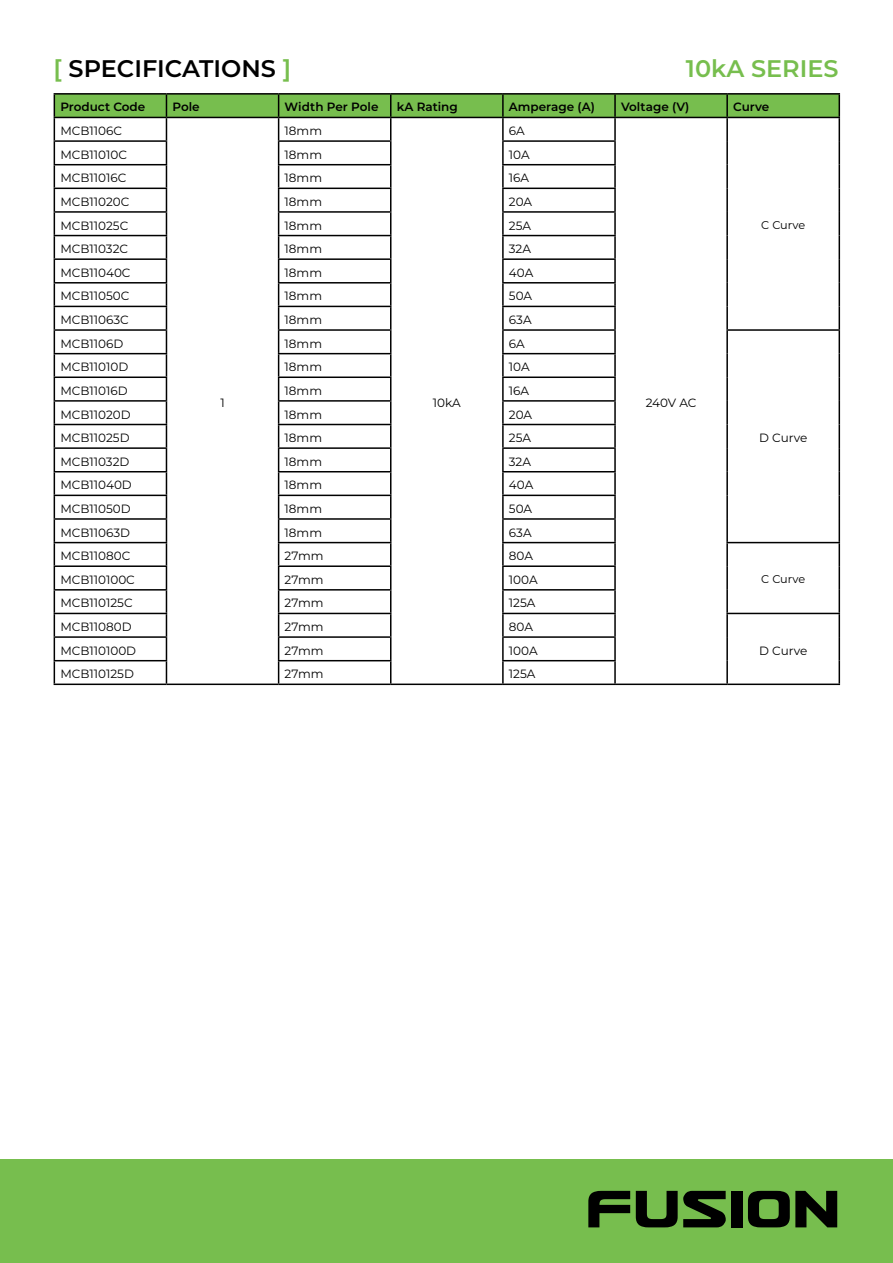
<style>
.page{position:relative;width:893px;height:1263px;background:#fff}
.page>*{position:absolute;margin:0;border:0;box-sizing:border-box;transform-origin:0 0}
.t1{font:63px "Usuzi";color:#000}
.t2{font:600 24px "Montserrat";color:#000}
.t3{font:600 24px "Montserrat";color:#77be4e}
.t4{font:12px "Montserrat";color:#000}
.t5{font:600 12px "Montserrat";color:#000}
.t6{font:11.25px "Montserrat";letter-spacing:-.01em;color:#000}
.s1{color:#77be4e}
</style>
<div class="page">
<div style="left:0;top:1159px;width:893px;height:104px;background:#77be4e"></div>
<hr style="left:54px;top:93px;width:112px;height:2px;background:#000">
<hr style="left:166px;top:93px;width:113px;height:2px;background:#000">
<hr style="left:279px;top:93px;width:112px;height:2px;background:#000">
<hr style="left:391px;top:93px;width:112px;height:2px;background:#000">
<hr style="left:503px;top:93px;width:112px;height:2px;background:#000">
<hr style="left:615px;top:93px;width:112px;height:2px;background:#000">
<hr style="left:727px;top:93px;width:113px;height:2px;background:#000">
<hr style="left:838px;top:95px;width:2px;height:22px;background:#000">
<hr style="left:727px;top:117px;width:113px;height:1px;background:#000">
<hr style="left:838px;top:118px;width:2px;height:23px;background:#000">
<hr style="left:838px;top:141px;width:2px;height:24px;background:#000">
<hr style="left:838px;top:165px;width:2px;height:23px;background:#000">
<hr style="left:838px;top:188px;width:2px;height:24px;background:#000">
<hr style="left:838px;top:212px;width:2px;height:24px;background:#000">
<hr style="left:838px;top:236px;width:2px;height:23px;background:#000">
<hr style="left:838px;top:259px;width:2px;height:24px;background:#000">
<hr style="left:838px;top:283px;width:2px;height:23px;background:#000">
<hr style="left:838px;top:306px;width:2px;height:23px;background:#000">
<hr style="left:726px;top:329px;width:114px;height:2px;background:#000">
<hr style="left:838px;top:331px;width:2px;height:23px;background:#000">
<hr style="left:838px;top:354px;width:2px;height:23px;background:#000">
<hr style="left:838px;top:377px;width:2px;height:24px;background:#000">
<hr style="left:838px;top:401px;width:2px;height:23px;background:#000">
<hr style="left:838px;top:424px;width:2px;height:24px;background:#000">
<hr style="left:838px;top:448px;width:2px;height:24px;background:#000">
<hr style="left:838px;top:472px;width:2px;height:23px;background:#000">
<hr style="left:838px;top:495px;width:2px;height:24px;background:#000">
<hr style="left:838px;top:519px;width:2px;height:23px;background:#000">
<hr style="left:726px;top:542px;width:114px;height:1px;background:#000">
<hr style="left:838px;top:543px;width:2px;height:23px;background:#000">
<hr style="left:838px;top:566px;width:2px;height:24px;background:#000">
<hr style="left:838px;top:590px;width:2px;height:23px;background:#000">
<hr style="left:726px;top:613px;width:114px;height:1px;background:#000">
<hr style="left:838px;top:614px;width:2px;height:23px;background:#000">
<hr style="left:838px;top:637px;width:2px;height:24px;background:#000">
<svg style="left:54px;top:94px;width:785px;height:589px"></svg>
<hr style="left:502px;top:660px;width:114px;height:1px;background:#000">
<hr style="left:502px;top:661px;width:2px;height:22px;background:#000">
<hr style="left:614px;top:661px;width:2px;height:22px;background:#000">
<hr style="left:726px;top:661px;width:2px;height:22px;background:#000">
<hr style="left:838px;top:661px;width:2px;height:22px;background:#000">
<hr style="left:54px;top:683px;width:112px;height:2px;background:#000">
<hr style="left:166px;top:683px;width:113px;height:2px;background:#000">
<hr style="left:279px;top:683px;width:112px;height:2px;background:#000">
<hr style="left:391px;top:683px;width:112px;height:2px;background:#000">
<hr style="left:503px;top:683px;width:112px;height:2px;background:#000">
<hr style="left:615px;top:683px;width:112px;height:2px;background:#000">
<hr style="left:727px;top:683px;width:113px;height:2px;background:#000">
<p class="t2" style="left:54px;top:52px;width:239px"><span class="s1">[</span> SPECIFICATIONS <span class="s1">]</span></p>
<p class="t3" style="left:686px;top:52px;width:154px">10kA SERIES</p>
<p class="t5" style="left:60px;top:99px;width:86px">Product Code</p>
<p class="t5" style="left:172px;top:99px;width:29px">Pole</p>
<p class="t5" style="left:285px;top:99px;width:95px">Width Per Pole</p>
<p class="t5" style="left:397px;top:99px;width:63px">kA Rating</p>
<p class="t5" style="left:509px;top:99px;width:88px">Amperage (A)</p>
<p class="t5" style="left:621px;top:99px;width:70px">Voltage (V)</p>
<p class="t5" style="left:733px;top:99px;width:38px">Curve</p>
<p class="t4" style="left:60px;top:123px;width:63px">MCB1106C</p>
<p class="t4" style="left:285px;top:123px;width:39px">18mm</p>
<p class="t4" style="left:509px;top:123px;width:18px">6A</p>
<p class="t4" style="left:60px;top:146px;width:68px">MCB11010C</p>
<p class="t4" style="left:285px;top:146px;width:39px">18mm</p>
<p class="t4" style="left:509px;top:146px;width:22px">10A</p>
<p class="t4" style="left:60px;top:170px;width:67px">MCB11016C</p>
<p class="t4" style="left:285px;top:170px;width:39px">18mm</p>
<p class="t4" style="left:509px;top:170px;width:22px">16A</p>
<p class="t4" style="left:60px;top:193px;width:71px">MCB11020C</p>
<p class="t4" style="left:285px;top:193px;width:39px">18mm</p>
<p class="t4" style="left:509px;top:193px;width:25px">20A</p>
<p class="t4" style="left:60px;top:217px;width:69px">MCB11025C</p>
<p class="t4" style="left:285px;top:217px;width:39px">18mm</p>
<p class="t4" style="left:509px;top:217px;width:24px">25A</p>
<p class="t4" style="left:60px;top:241px;width:69px">MCB11032C</p>
<p class="t4" style="left:285px;top:241px;width:39px">18mm</p>
<p class="t4" style="left:509px;top:241px;width:24px">32A</p>
<p class="t4" style="left:60px;top:264px;width:72px">MCB11040C</p>
<p class="t4" style="left:285px;top:264px;width:39px">18mm</p>
<p class="t4" style="left:509px;top:264px;width:26px">40A</p>
<p class="t4" style="left:60px;top:288px;width:71px">MCB11050C</p>
<p class="t4" style="left:285px;top:288px;width:39px">18mm</p>
<p class="t4" style="left:509px;top:288px;width:25px">50A</p>
<p class="t4" style="left:60px;top:311px;width:70px">MCB11063C</p>
<p class="t4" style="left:285px;top:311px;width:39px">18mm</p>
<p class="t4" style="left:509px;top:311px;width:24px">63A</p>
<p class="t4" style="left:60px;top:335px;width:64px">MCB1106D</p>
<p class="t4" style="left:285px;top:335px;width:39px">18mm</p>
<p class="t4" style="left:509px;top:335px;width:18px">6A</p>
<p class="t6" style="left:761px;top:217px;width:45px">C Curve</p>
<p class="t4" style="left:60px;top:359px;width:69px">MCB11010D</p>
<p class="t4" style="left:285px;top:359px;width:39px">18mm</p>
<p class="t4" style="left:509px;top:359px;width:22px">10A</p>
<p class="t4" style="left:60px;top:382px;width:69px">MCB11016D</p>
<p class="t4" style="left:285px;top:382px;width:39px">18mm</p>
<p class="t4" style="left:509px;top:382px;width:22px">16A</p>
<p class="t4" style="left:60px;top:406px;width:72px">MCB11020D</p>
<p class="t4" style="left:285px;top:406px;width:39px">18mm</p>
<p class="t4" style="left:509px;top:406px;width:25px">20A</p>
<p class="t4" style="left:60px;top:430px;width:71px">MCB11025D</p>
<p class="t4" style="left:285px;top:430px;width:39px">18mm</p>
<p class="t4" style="left:509px;top:430px;width:24px">25A</p>
<p class="t4" style="left:60px;top:453px;width:71px">MCB11032D</p>
<p class="t4" style="left:285px;top:453px;width:39px">18mm</p>
<p class="t4" style="left:509px;top:453px;width:24px">32A</p>
<p class="t4" style="left:60px;top:477px;width:73px">MCB11040D</p>
<p class="t4" style="left:285px;top:477px;width:39px">18mm</p>
<p class="t4" style="left:509px;top:477px;width:26px">40A</p>
<p class="t4" style="left:60px;top:500px;width:72px">MCB11050D</p>
<p class="t4" style="left:285px;top:500px;width:39px">18mm</p>
<p class="t4" style="left:509px;top:500px;width:25px">50A</p>
<p class="t4" style="left:60px;top:524px;width:71px">MCB11063D</p>
<p class="t4" style="left:285px;top:524px;width:39px">18mm</p>
<p class="t4" style="left:509px;top:524px;width:24px">63A</p>
<p class="t4" style="left:60px;top:548px;width:71px">MCB11080C</p>
<p class="t4" style="left:285px;top:548px;width:40px">27mm</p>
<p class="t4" style="left:509px;top:548px;width:26px">80A</p>
<p class="t4" style="left:60px;top:571px;width:76px">MCB110100C</p>
<p class="t4" style="left:285px;top:571px;width:40px">27mm</p>
<p class="t4" style="left:509px;top:571px;width:30px">100A</p>
<p class="t6" style="left:761px;top:572px;width:45px">C Curve</p>
<p class="t4" style="left:60px;top:595px;width:74px">MCB110125C</p>
<p class="t4" style="left:285px;top:595px;width:40px">27mm</p>
<p class="t4" style="left:509px;top:595px;width:28px">125A</p>
<p class="t4" style="left:60px;top:618px;width:73px">MCB11080D</p>
<p class="t4" style="left:285px;top:618px;width:40px">27mm</p>
<p class="t4" style="left:509px;top:618px;width:26px">80A</p>
<p class="t4" style="left:60px;top:642px;width:77px">MCB110100D</p>
<p class="t4" style="left:285px;top:642px;width:40px">27mm</p>
<p class="t4" style="left:509px;top:642px;width:30px">100A</p>
<p class="t4" style="left:759px;top:642px;width:50px">D Curve</p>
<p class="t4" style="left:60px;top:666px;width:75px">MCB110125D</p>
<p class="t4" style="left:285px;top:666px;width:40px">27mm</p>
<p class="t4" style="left:509px;top:666px;width:28px">125A</p>
<p class="t4" style="left:433px;top:394px;width:30px">10kA</p>
<p class="t4" style="left:646px;top:394px;width:52px">240V AC</p>
<p class="t4" style="left:220px;top:394px;width:6px">1</p>
<p class="t4" style="left:759px;top:430px;width:50px">D Curve</p>
<p class="t1" style="left:586px;top:1180px;width:256px">FUSION</p>
</div>
